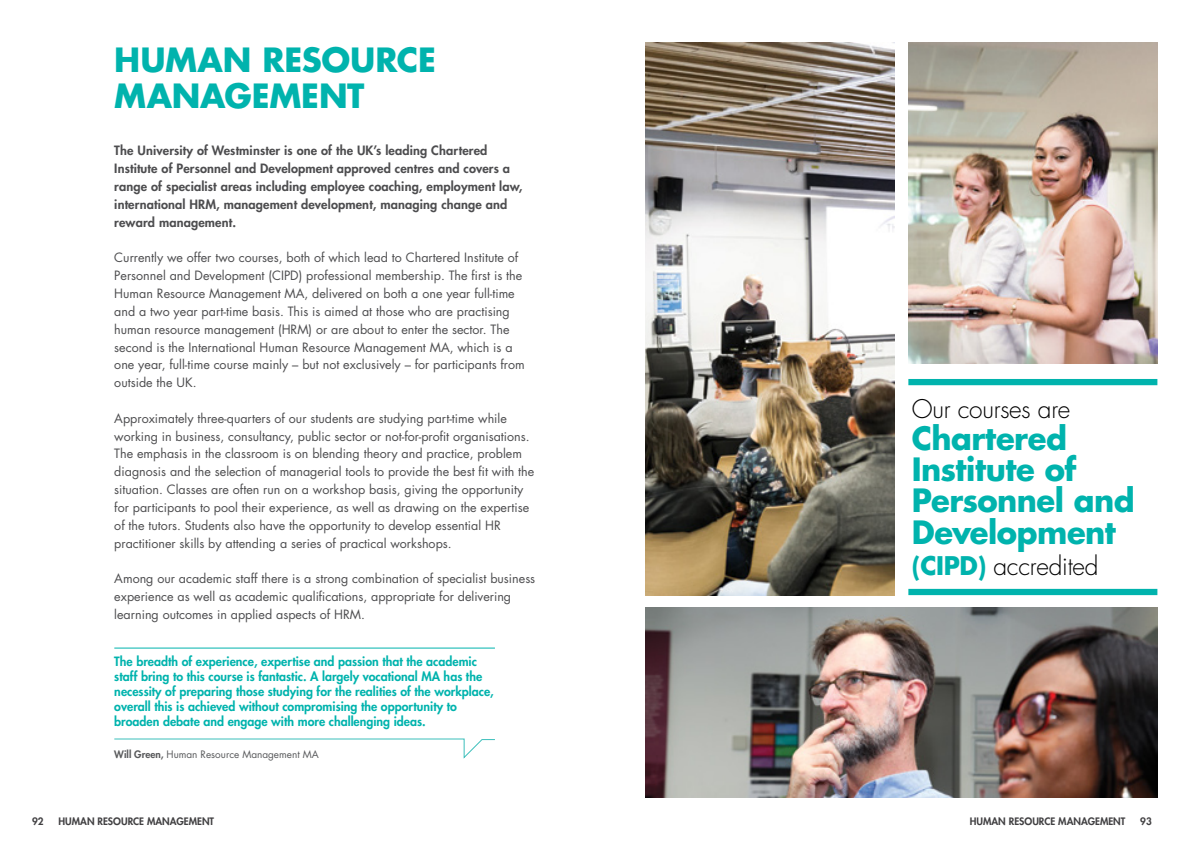
<style>
.page{position:relative;width:1184px;height:851px;background:#fff}
.page>*{position:absolute;margin:0;border:0;box-sizing:border-box;transform-origin:0 0}
.t1{font:700 32.5px/35.6px "Futura";letter-spacing:-.005em;color:#00b3ad}
.t2{font:700 31.25px/31.2px "Futura";letter-spacing:-.015em;color:#00b3ad}
.t3{font:300 25px "Futura";letter-spacing:-.01em;color:#000}
.t4{font:12.5px/17.8px "Futura";color:#4d4d4f}
.t5{font:800 12.5px/15px "Futura";color:#00b3ad}
.t6{font:800 12.5px/17.8px "Futura";letter-spacing:.01em;color:#4d4d4f}
.t7{font:800 10px "Futura";color:#414042}
.t8{font:10px "Futura";color:#58595b}
.s1{font-weight:800}
.s2{font-weight:700;color:#00b3ad}
</style>
<div class="page">
<img style="left:645px;top:607px;width:512px;height:190px">
<img style="left:645px;top:43px;width:249px;height:552px">
<img style="left:908px;top:43px;width:249px;height:320px">
<div style="left:908px;top:588px;width:249px;height:7px;background:#00b3ad"></div>
<div style="left:908px;top:379px;width:249px;height:6px;background:#00b3ad"></div>
<hr style="left:114px;top:647px;width:381px;height:1px;background:#00b3ad">
<svg style="left:114px;top:738px;width:381px;height:20px"></svg>
<h1 class="t1" style="left:114px;top:42px;width:323px">HUMAN RESOURCE<br>MANAGEMENT</h1>
<p class="t6" style="left:114px;top:142px;width:409px">The University of Westminster is one of the UK’s leading Chartered Institute of Personnel and Development approved centres and covers a range of specialist areas including employee coaching, employment law, international HRM, management development, managing change and reward management.</p>
<p class="t4" style="left:114px;top:249px;width:412px">Currently we offer two courses, both of which lead to Chartered Institute of Personnel and Development (CIPD) professional membership. The first is the Human Resource Management MA, delivered on both a one year full-time and a two year part-time basis. This is aimed at those who are practising human resource management (HRM) or are about to enter the sector. The second is the International Human Resource Management MA, which is a one year, full-time course mainly – but not exclusively – for participants from outside the UK.</p>
<p class="t4" style="left:114px;top:409px;width:421px">Approximately three-quarters of our students are studying part-time while working in business, consultancy, public sector or not-for-profit organisations.<br>The emphasis in the classroom is on blending theory and practice, problem diagnosis and the selection of managerial tools to provide the best fit with the situation. Classes are often run on a workshop basis, giving the opportunity for participants to pool their experience, as well as drawing on the expertise of the tutors. Students also have the opportunity to develop essential HR practitioner skills by attending a series of practical workshops.</p>
<p class="t4" style="left:114px;top:570px;width:422px">Among our academic staff there is a strong combination of specialist business experience as well as academic qualifications, appropriate for delivering learning outcomes in applied aspects of HRM.</p>
<p class="t5" style="left:114px;top:654px;width:381px">The breadth of experience, expertise and passion that the academic staff bring to this course is fantastic. A largely vocational MA has the necessity of preparing those studying for the realities of the workplace, overall this is achieved without compromising the opportunity to broaden debate and engage with more challenging ideas.</p>
<p class="t8" style="left:114px;top:748px;width:206px"><span class="s1">Will Green,</span> Human Resource Management MA</p>
<h3 class="t3" style="left:912px;top:394px;width:160px">Our courses are</h3>
<h2 class="t2" style="left:912px;top:422px;width:224px">Chartered<br>Institute of<br>Personnel and<br>Development</h2>
<h3 class="t3" style="left:912px;top:550px;width:188px"><span class="s2">(CIPD)</span> accredited</h3>
<p class="t7" style="left:59px;top:815px;width:157px">HUMAN RESOURCE MANAGEMENT</p>
<p class="t7" style="left:969px;top:815px;width:157px">HUMAN RESOURCE MANAGEMENT</p>
<p class="t7" style="left:32px;top:815px;width:13px">92</p>
<p class="t7" style="left:1140px;top:815px;width:13px">93</p>
</div>
